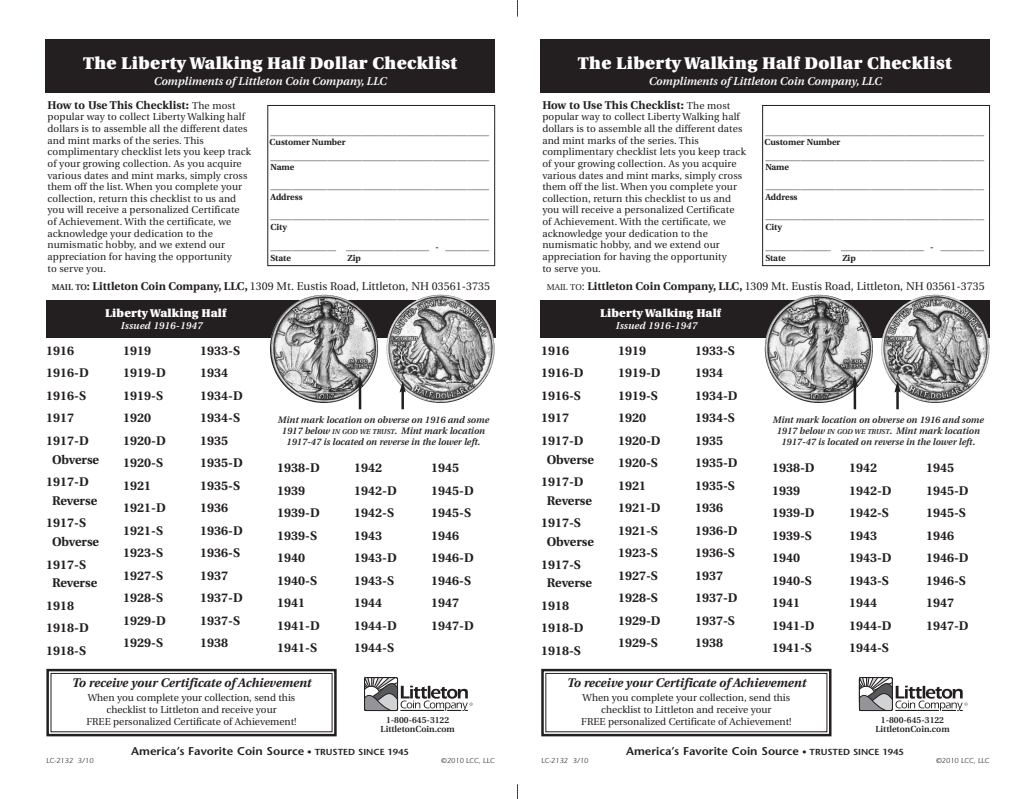
<style>
.page{position:relative;width:1035px;height:799px;background:#fff}
.page>*{position:absolute;margin:0;border:0;box-sizing:border-box;transform-origin:0 0}
.t1{font:900 16.88px "Utopia";letter-spacing:.025em;color:#fff}
.t2{font:700 12.5px/22.5px "Utopia";color:#231f20}
.t3{font:italic 700 12.5px "Utopia";color:#231f20}
.t4{font:11.25px "Utopia";color:#231f20}
.t5{font:italic 600 11.25px/23.4px "Utopia";color:#fff}
.t6{font:600 11.25px "Stone Sans";color:#231f20;scale:1.06 1}
.t7{font:900 11.25px "Utopia";letter-spacing:.02em;color:#fff}
.t8{font:10px/11.6px "Utopia";letter-spacing:.01em;color:#231f20}
.t9{font:italic 600 10px "Utopia";letter-spacing:.015em;color:#fff}
.t10{font:italic 600 9.38px/11.2px "Utopia";color:#231f20;text-align:center}
.t11{font:700 8.75px/10.5px "Utopia";color:#231f20}
.t12{font:600 8.75px/8.8px "Utopia";color:#231f20;text-align:center}
.t13{font:7.5px "Itc Eras";color:#231f20}
.s1{font-weight:700;font-style:normal;color:#231f20}
.s2{font-weight:400;font-style:normal;font-size:10px;color:#231f20}
.s3{font-weight:600;font-size:8.5px}
.s4{font-weight:600}
.s5{font-weight:700}
.s6{font-size:8.5px}
.s7{font-size:7px}
.s8{font-size:8.75px}
</style>
<div class="page">
<div style="left:45px;top:39px;width:450px;height:54px;background:#231f20"></div>
<div style="left:267px;top:105px;width:228px;height:161px;border:1px solid #231f20"></div>
<div style="left:46px;top:299px;width:450px;height:38px;background:#231f20"></div>
<div style="left:46px;top:669px;width:291px;height:67px;border:2px solid #231f20"></div>
<div style="left:51px;top:673px;width:282px;height:59px;border:1px solid #231f20"></div>
<svg style="left:364px;top:677px;width:109px;height:34px"></svg>
<img style="left:270px;top:295px;width:108px;height:108px;border-radius:50%">
<img style="left:386px;top:295px;width:109px;height:108px;border-radius:50%">
<svg style="left:357px;top:105px;width:6px;height:305px"></svg>
<hr style="left:401px;top:390px;width:3px;height:19px;background:#231f20">
<svg style="left:400px;top:381px;width:6px;height:11px"></svg>
<svg style="left:517px;top:784px;width:1px;height:15px"></svg>
<svg style="left:517px;top:0;width:1px;height:17px"></svg>
<div style="left:540px;top:39px;width:450px;height:54px;background:#231f20"></div>
<div style="left:762px;top:105px;width:228px;height:161px;border:1px solid #231f20"></div>
<div style="left:540px;top:299px;width:450px;height:38px;background:#231f20"></div>
<div style="left:541px;top:669px;width:291px;height:67px;border:2px solid #231f20"></div>
<div style="left:545px;top:673px;width:282px;height:59px;border:1px solid #231f20"></div>
<svg style="left:859px;top:677px;width:109px;height:34px"></svg>
<img style="left:765px;top:295px;width:108px;height:108px;border-radius:50%">
<img style="left:881px;top:295px;width:108px;height:108px;border-radius:50%">
<svg style="left:852px;top:105px;width:6px;height:305px"></svg>
<hr style="left:896px;top:390px;width:3px;height:19px;background:#231f20">
<svg style="left:894px;top:381px;width:7px;height:11px"></svg>
<h1 class="t1" style="left:83px;top:56px;width:375px">The Liberty Walking Half Dollar Checklist</h1>
<p class="t5" style="left:48px;top:71px;width:340px;text-indent:106px">Compliments of Littleton Coin Company, LLC<br><span class="s1">How to Use This Checklist:</span> <span class="s2">The most</span></p>
<p class="t8" style="left:47px;top:112px;width:205px">popular way to collect Liberty Walking half dollars is to assemble all the different dates and mint marks of the series. This complimentary checklist lets you keep track of your growing collection. As you acquire various dates and mint marks, simply cross them off the list. When you complete your collection, return this checklist to us and you will receive a personalized Certificate of Achievement. With the certificate, we acknowledge your dedication to the numismatic hobby, and we extend our appreciation for having the opportunity<br>to serve you.</p>
<p class="t11" style="left:270px;top:127px;width:220px">__________________________________________________</p>
<p class="t11" style="left:270px;top:152px;width:220px">__________________________________________________<br>Name</p>
<p class="t11" style="left:270px;top:182px;width:220px">__________________________________________________<br>Address</p>
<p class="t11" style="left:270px;top:212px;width:220px">__________________________________________________<br>City</p>
<p class="t11" style="left:270px;top:243px;width:220px">_______________ ___________________ - __________<br>State</p>
<p class="t11" style="left:270px;top:137px;width:78px">Customer Number</p>
<p class="t11" style="left:348px;top:253px;width:15px">Zip</p>
<h1 class="t1" style="left:578px;top:56px;width:375px">The Liberty Walking Half Dollar Checklist</h1>
<p class="t5" style="left:542px;top:71px;width:340px;text-indent:106px">Compliments of Littleton Coin Company, LLC<br><span class="s1">How to Use This Checklist:</span> <span class="s2">The most</span></p>
<p class="t8" style="left:542px;top:112px;width:205px">popular way to collect Liberty Walking half dollars is to assemble all the different dates and mint marks of the series. This complimentary checklist lets you keep track of your growing collection. As you acquire various dates and mint marks, simply cross them off the list. When you complete your collection, return this checklist to us and you will receive a personalized Certificate of Achievement. With the certificate, we acknowledge your dedication to the numismatic hobby, and we extend our appreciation for having the opportunity<br>to serve you.</p>
<p class="t11" style="left:765px;top:127px;width:220px">__________________________________________________</p>
<p class="t11" style="left:765px;top:152px;width:220px">__________________________________________________<br>Name</p>
<p class="t11" style="left:765px;top:182px;width:220px">__________________________________________________<br>Address</p>
<p class="t11" style="left:765px;top:212px;width:220px">__________________________________________________<br>City</p>
<p class="t11" style="left:765px;top:243px;width:220px">_______________ ___________________ - __________<br>State</p>
<p class="t11" style="left:764px;top:137px;width:78px">Customer Number</p>
<p class="t11" style="left:842px;top:253px;width:15px">Zip</p>
<p class="t4" style="left:52px;top:282px;width:440px"><span class="s3">MAIL TO</span><span class="s4">:</span> <span class="s5">Littleton Coin Company, LLC,</span> 1309 Mt. Eustis Road, Littleton, NH 03561-3735</p>
<p class="t4" style="left:547px;top:282px;width:439px"><span class="s6">MAIL TO</span>: <span class="s5">Littleton Coin Company, LLC,</span> 1309 Mt. Eustis Road, Littleton, NH 03561-3735</p>
<p class="t7" style="left:105px;top:308px;width:123px">Liberty Walking Half</p>
<p class="t9" style="left:121px;top:322px;width:83px">Issued 1916-1947</p>
<p class="t7" style="left:600px;top:308px;width:123px">Liberty Walking Half</p>
<p class="t9" style="left:615px;top:322px;width:83px">Issued 1916-1947</p>
<p class="t2" style="left:46px;top:340px;width:44px">1916<br>1916-D<br>1916-S<br>1917<br>1917-D</p>
<p class="t2" style="left:46px;top:449px;width:54px;text-indent:6px">Obverse<br>1917-D</p>
<p class="t2" style="left:46px;top:490px;width:52px;text-indent:6px">Reverse<br>1917-S</p>
<p class="t2" style="left:46px;top:531px;width:54px;text-indent:6px">Obverse<br>1917-S</p>
<p class="t2" style="left:46px;top:573px;width:52px;text-indent:6px">Reverse<br>1918<br>1918-D<br>1918-S</p>
<p class="t2" style="left:123px;top:340px;width:44px">1919<br>1919-D<br>1919-S<br>1920<br>1920-D<br>1920-S<br>1921<br>1921-D<br>1921-S<br>1923-S<br>1927-S<br>1928-S<br>1929-D<br>1929-S</p>
<p class="t2" style="left:200px;top:340px;width:44px">1933-S<br>1934<br>1934-D<br>1934-S<br>1935<br>1935-D<br>1935-S<br>1936<br>1936-D<br>1936-S<br>1937<br>1937-D<br>1937-S<br>1938</p>
<p class="t10" style="left:278px;top:415px;width:213px">Mint mark location on obverse on 1916 and some<br>1917 below <span class="s7">IN GOD WE TRUST</span>. Mint mark location<br>1917-47 is located on reverse in the lower left.</p>
<p class="t2" style="left:277px;top:458px;width:44px">1938-D<br>1939<br>1939-D<br>1939-S<br>1940<br>1940-S<br>1941<br>1941-D<br>1941-S</p>
<p class="t2" style="left:354px;top:458px;width:44px">1942<br>1942-D<br>1942-S<br>1943<br>1943-D<br>1943-S<br>1944<br>1944-D<br>1944-S</p>
<p class="t2" style="left:431px;top:458px;width:44px">1945<br>1945-D<br>1945-S<br>1946<br>1946-D<br>1946-S<br>1947<br>1947-D</p>
<p class="t2" style="left:541px;top:340px;width:44px">1916<br>1916-D<br>1916-S<br>1917<br>1917-D</p>
<p class="t2" style="left:541px;top:449px;width:54px;text-indent:6px">Obverse<br>1917-D</p>
<p class="t2" style="left:541px;top:490px;width:52px;text-indent:6px">Reverse<br>1917-S</p>
<p class="t2" style="left:541px;top:531px;width:54px;text-indent:6px">Obverse<br>1917-S</p>
<p class="t2" style="left:541px;top:573px;width:52px;text-indent:6px">Reverse<br>1918<br>1918-D<br>1918-S</p>
<p class="t2" style="left:618px;top:340px;width:44px">1919<br>1919-D<br>1919-S<br>1920<br>1920-D<br>1920-S<br>1921<br>1921-D<br>1921-S<br>1923-S<br>1927-S<br>1928-S<br>1929-D<br>1929-S</p>
<p class="t2" style="left:695px;top:340px;width:44px">1933-S<br>1934<br>1934-D<br>1934-S<br>1935<br>1935-D<br>1935-S<br>1936<br>1936-D<br>1936-S<br>1937<br>1937-D<br>1937-S<br>1938</p>
<p class="t10" style="left:772px;top:415px;width:213px">Mint mark location on obverse on 1916 and some<br>1917 below <span class="s7">IN GOD WE TRUST</span>. Mint mark location<br>1917-47 is located on reverse in the lower left.</p>
<p class="t2" style="left:772px;top:458px;width:44px">1938-D<br>1939<br>1939-D<br>1939-S<br>1940<br>1940-S<br>1941<br>1941-D<br>1941-S</p>
<p class="t2" style="left:849px;top:458px;width:44px">1942<br>1942-D<br>1942-S<br>1943<br>1943-D<br>1943-S<br>1944<br>1944-D<br>1944-S</p>
<p class="t2" style="left:926px;top:458px;width:44px">1945<br>1945-D<br>1945-S<br>1946<br>1946-D<br>1946-S<br>1947<br>1947-D</p>
<p class="t3" style="left:72px;top:678px;width:241px">To receive your Certificate of Achievement</p>
<p class="t8" style="left:86px;top:692px;width:212px;line-height:12px;text-align:center">When you complete your collection, send this checklist to Littleton and receive your<br>FREE personalized Certificate of Achievement!</p>
<p class="t12" style="left:381px;top:716px;width:76px">1-800-645-3122<br>LittletonCoin.com</p>
<p class="t3" style="left:567px;top:678px;width:241px">To receive your Certificate of Achievement</p>
<p class="t8" style="left:581px;top:692px;width:212px;line-height:12px;text-align:center">When you complete your collection, send this checklist to Littleton and receive your<br>FREE personalized Certificate of Achievement!</p>
<p class="t12" style="left:875px;top:716px;width:76px">1-800-645-3122<br>LittletonCoin.com</p>
<p class="t6" style="left:131px;top:746px;width:263px">America’s Favorite Coin Source <span class="s8">• TRUSTED SINCE 1945</span></p>
<p class="t6" style="left:626px;top:746px;width:263px">America’s Favorite Coin Source <span class="s8">• TRUSTED SINCE 1945</span></p>
<p class="t13" style="left:47px;top:757px;width:49px">LC-2132 3/10</p>
<p class="t13" style="left:441px;top:757px;width:55px">©2010 LCC, LLC</p>
<p class="t13" style="left:541px;top:757px;width:49px">LC-2132 3/10</p>
<p class="t13" style="left:936px;top:757px;width:55px">©2010 LCC, LLC</p>
</div>
